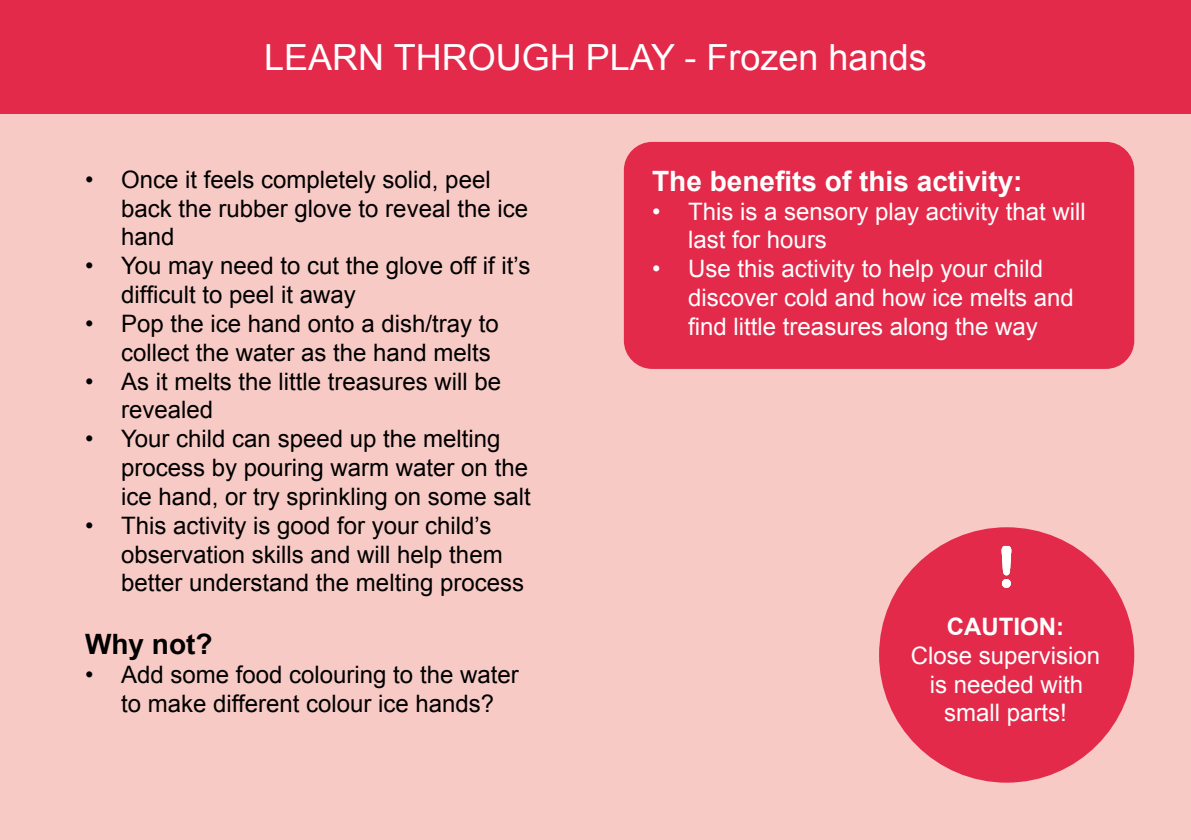
<style>
.page{position:relative;width:1191px;height:840px;background:#fff}
.page>*{position:absolute;margin:0;border:0;box-sizing:border-box;transform-origin:0 0}
.t1{font:36px "Arial";color:#fff}
.t2{font:700 28px "Arial";color:#fff}
.t3{font:700 28px "Arial";color:#000}
.t4{font:24px/28.8px "Arial";color:#000}
.t5{font:24px/28.8px "Arial";color:#fff}
.s1{font-weight:700}
</style>
<div class="page">
<div style="left:0;top:113px;width:1191px;height:726px;background:#f8cac5"></div>
<div style="left:0;top:0;width:1191px;height:113px;background:#e32a4a"></div>
<div style="left:624px;top:142px;width:510px;height:227px;background:#e32a4a;border-radius:28px"></div>
<div style="left:879px;top:527px;width:255px;height:255px;background:#e32a4a;border-radius:50%"></div>
<img style="left:1001px;top:545px;width:11px;height:44px">
<h1 class="t1" style="left:264px;top:34px;width:664px">LEARN THROUGH PLAY - Frozen hands</h1>
<p class="t4" style="left:121px;top:165px;width:408px;text-indent:-36px">• Once it feels completely solid, peel back the rubber glove to reveal the ice hand</p>
<p class="t4" style="left:121px;top:251px;width:411px;text-indent:-36px">• You may need to cut the glove off if it’s difficult to peel it away</p>
<p class="t4" style="left:121px;top:309px;width:379px;text-indent:-36px">• Pop the ice hand onto a dish/tray to collect the water as the hand melts</p>
<p class="t4" style="left:121px;top:367px;width:382px;text-indent:-36px">• As it melts the little treasures will be revealed</p>
<p class="t4" style="left:121px;top:424px;width:411px;text-indent:-36px">• Your child can speed up the melting process by pouring warm water on the ice hand, or try sprinkling on some salt</p>
<p class="t4" style="left:121px;top:511px;width:404px;text-indent:-36px">• This activity is good for your child’s observation skills and will help them better understand the melting process</p>
<p class="t3" style="left:85px;top:625px;width:129px">Why not?</p>
<p class="t4" style="left:85px;top:659px;width:435px;text-align:center">• Add some food colouring to the water to make different colour ice hands?</p>
<p class="t2" style="left:652px;top:162px;width:372px">The benefits of this activity:</p>
<p class="t5" style="left:688px;top:197px;width:399px;text-indent:-36px">• This is a sensory play activity that will last for hours</p>
<p class="t5" style="left:688px;top:254px;width:387px;text-indent:-36px">• Use this activity to help your child discover cold and how ice melts and find little treasures along the way</p>
<p class="t5" style="left:910px;top:612px;width:191px;text-align:center"><span class="s1">CAUTION:<br></span>Close supervision is needed with small parts!</p>
</div>
